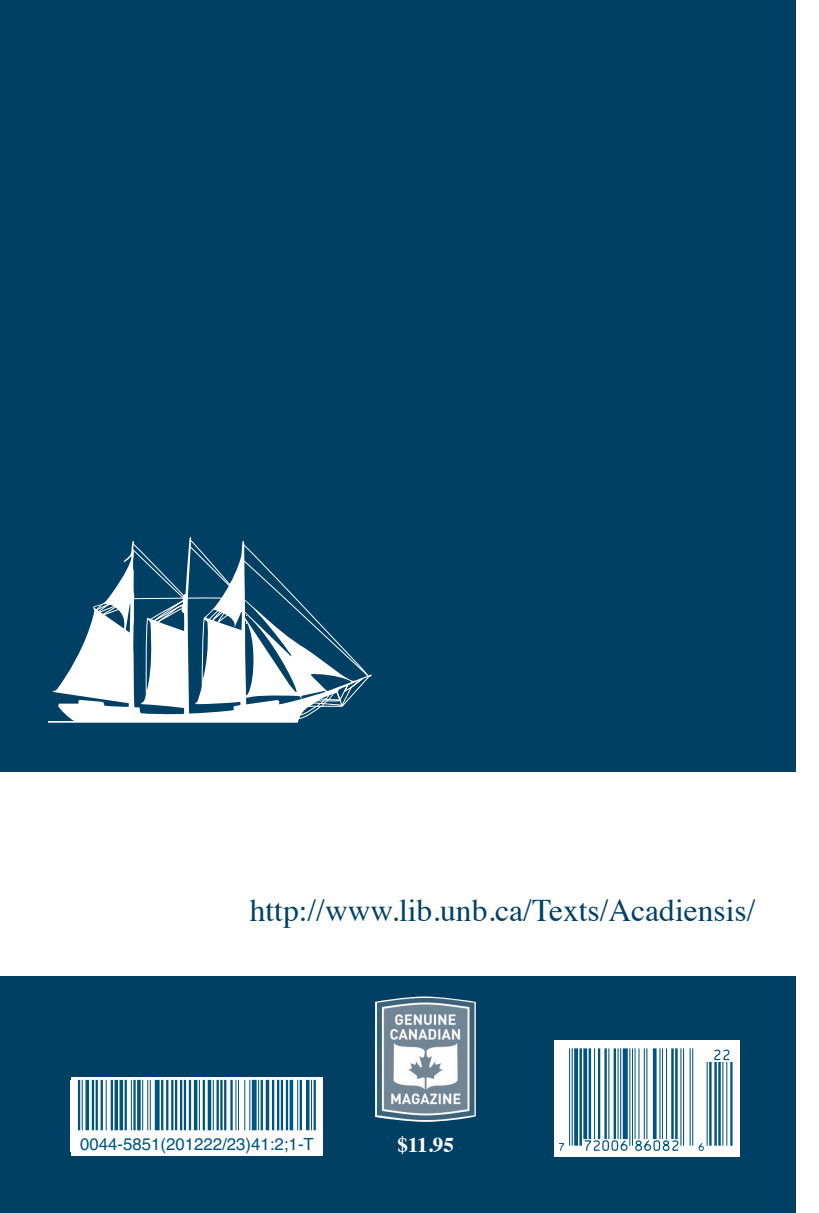
<style>
.page{position:relative;width:819px;height:1213px;background:#fff}
.page>*{position:absolute;margin:0;border:0;box-sizing:border-box;transform-origin:0 0}
.t1{font:31.5px "Times";color:#004065}
.t2{font:700 21px "Times";color:#fff}
.t3{font:16.8px "Helvetica";color:#005480}
</style>
<div class="page">
<div style="left:0;top:0;width:795px;height:772px;background:#004065"></div>
<svg style="left:48px;top:537px;width:324px;height:186px"></svg>
<div style="left:0;top:976px;width:795px;height:237px;background:#004065"></div>
<div style="left:71px;top:1077px;width:252px;height:79px;background:#fff"></div>
<svg style="left:77px;top:1080px;width:239px;height:51px"></svg>
<hr style="left:78px;top:1080px;width:2px;height:50px;background:#005480">
<hr style="left:82px;top:1080px;width:1px;height:50px;background:#005480">
<svg style="left:85px;top:1080px;width:4px;height:50px"></svg>
<hr style="left:92px;top:1080px;width:2px;height:50px;background:#005480">
<hr style="left:96px;top:1080px;width:2px;height:50px;background:#005480">
<hr style="left:101px;top:1080px;width:2px;height:50px;background:#005480">
<hr style="left:106px;top:1080px;width:1px;height:50px;background:#005480">
<hr style="left:111px;top:1080px;width:2px;height:50px;background:#005480">
<hr style="left:115px;top:1080px;width:3px;height:50px;background:#005480">
<hr style="left:120px;top:1080px;width:3px;height:50px;background:#005480">
<hr style="left:125px;top:1080px;width:2px;height:50px;background:#005480">
<hr style="left:131px;top:1080px;width:1px;height:50px;background:#005480">
<hr style="left:133px;top:1080px;width:3px;height:50px;background:#005480">
<svg style="left:137px;top:1080px;width:4px;height:50px"></svg>
<hr style="left:142px;top:1080px;width:1px;height:50px;background:#005480">
<hr style="left:147px;top:1080px;width:1px;height:50px;background:#005480">
<hr style="left:150px;top:1080px;width:1px;height:50px;background:#005480">
<div style="left:155px;top:1080px;width:5px;height:50px;background:#005480"></div>
<hr style="left:161px;top:1080px;width:2px;height:50px;background:#005480">
<hr style="left:166px;top:1080px;width:2px;height:50px;background:#005480">
<hr style="left:171px;top:1080px;width:2px;height:50px;background:#005480">
<hr style="left:175px;top:1080px;width:2px;height:50px;background:#005480">
<hr style="left:180px;top:1080px;width:2px;height:50px;background:#005480">
<hr style="left:184px;top:1080px;width:2px;height:50px;background:#005480">
<hr style="left:189px;top:1080px;width:2px;height:50px;background:#005480">
<hr style="left:194px;top:1080px;width:3px;height:50px;background:#005480">
<hr style="left:199px;top:1080px;width:1px;height:50px;background:#005480">
<hr style="left:203px;top:1080px;width:2px;height:50px;background:#005480">
<hr style="left:208px;top:1080px;width:3px;height:50px;background:#005480">
<hr style="left:213px;top:1080px;width:1px;height:50px;background:#005480">
<hr style="left:217px;top:1080px;width:2px;height:50px;background:#005480">
<hr style="left:220px;top:1080px;width:3px;height:50px;background:#005480">
<hr style="left:224px;top:1080px;width:2px;height:50px;background:#005480">
<hr style="left:230px;top:1080px;width:3px;height:50px;background:#005480">
<hr style="left:235px;top:1080px;width:1px;height:50px;background:#005480">
<hr style="left:244px;top:1080px;width:1px;height:50px;background:#005480">
<hr style="left:238px;top:1080px;width:1px;height:50px;background:#005480">
<hr style="left:249px;top:1080px;width:1px;height:50px;background:#005480">
<div style="left:252px;top:1080px;width:5px;height:50px;background:#005480"></div>
<hr style="left:258px;top:1080px;width:1px;height:50px;background:#005480">
<hr style="left:261px;top:1080px;width:2px;height:50px;background:#005480">
<hr style="left:266px;top:1080px;width:3px;height:50px;background:#005480">
<hr style="left:272px;top:1080px;width:2px;height:50px;background:#005480">
<hr style="left:277px;top:1080px;width:2px;height:50px;background:#005480">
<hr style="left:281px;top:1080px;width:2px;height:50px;background:#005480">
<hr style="left:286px;top:1080px;width:2px;height:50px;background:#005480">
<hr style="left:290px;top:1080px;width:3px;height:50px;background:#005480">
<hr style="left:297px;top:1080px;width:1px;height:50px;background:#005480">
<hr style="left:300px;top:1080px;width:2px;height:50px;background:#005480">
<svg style="left:306px;top:1080px;width:4px;height:50px"></svg>
<hr style="left:311px;top:1080px;width:1px;height:50px;background:#005480">
<hr style="left:314px;top:1080px;width:2px;height:50px;background:#005480">
<div style="left:554px;top:1040px;width:186px;height:116px;background:#fff"></div>
<svg style="left:569px;top:1048px;width:164px;height:98px"></svg>
<hr style="left:569px;top:1048px;width:1px;height:97px;background:#005480">
<hr style="left:572px;top:1048px;width:1px;height:97px;background:#005480">
<svg style="left:574px;top:1048px;width:4px;height:97px"></svg>
<hr style="left:579px;top:1048px;width:3px;height:97px;background:#005480">
<svg style="left:583px;top:1048px;width:4px;height:91px"></svg>
<hr style="left:589px;top:1048px;width:2px;height:91px;background:#005480">
<hr style="left:594px;top:1048px;width:1px;height:91px;background:#005480">
<hr style="left:598px;top:1048px;width:2px;height:91px;background:#005480">
<hr style="left:604px;top:1048px;width:3px;height:91px;background:#005480">
<hr style="left:608px;top:1048px;width:1px;height:91px;background:#005480">
<hr style="left:614px;top:1048px;width:2px;height:91px;background:#005480">
<hr style="left:618px;top:1048px;width:1px;height:91px;background:#005480">
<hr style="left:620px;top:1048px;width:1px;height:91px;background:#005480">
<div style="left:623px;top:1048px;width:5px;height:91px;background:#005480"></div>
<hr style="left:629px;top:1048px;width:1px;height:97px;background:#005480">
<hr style="left:632px;top:1048px;width:1px;height:97px;background:#005480">
<hr style="left:635px;top:1048px;width:1px;height:91px;background:#005480">
<hr style="left:639px;top:1048px;width:1px;height:91px;background:#005480">
<hr style="left:644px;top:1048px;width:1px;height:91px;background:#005480">
<hr style="left:646px;top:1048px;width:1px;height:91px;background:#005480">
<svg style="left:653px;top:1048px;width:4px;height:91px"></svg>
<hr style="left:659px;top:1048px;width:2px;height:91px;background:#005480">
<hr style="left:662px;top:1048px;width:1px;height:91px;background:#005480">
<hr style="left:666px;top:1048px;width:1px;height:91px;background:#005480">
<hr style="left:671px;top:1048px;width:3px;height:91px;background:#005480">
<hr style="left:675px;top:1048px;width:3px;height:91px;background:#005480">
<hr style="left:680px;top:1048px;width:1px;height:97px;background:#005480">
<hr style="left:683px;top:1048px;width:1px;height:97px;background:#005480">
<hr style="left:690px;top:1048px;width:1px;height:97px;background:#005480">
<hr style="left:692px;top:1048px;width:1px;height:97px;background:#005480">
<hr style="left:707px;top:1062px;width:1px;height:83px;background:#005480">
<hr style="left:709px;top:1062px;width:3px;height:83px;background:#005480">
<hr style="left:714px;top:1062px;width:3px;height:83px;background:#005480">
<hr style="left:718px;top:1062px;width:3px;height:83px;background:#005480">
<hr style="left:722px;top:1062px;width:1px;height:83px;background:#005480">
<hr style="left:726px;top:1062px;width:1px;height:83px;background:#005480">
<hr style="left:730px;top:1062px;width:3px;height:83px;background:#005480">
<svg style="left:559px;top:1143px;width:6px;height:8px"></svg>
<svg style="left:584px;top:1139px;width:44px;height:12px"></svg>
<svg style="left:635px;top:1139px;width:44px;height:12px"></svg>
<svg style="left:698px;top:1142px;width:6px;height:9px"></svg>
<svg style="left:713px;top:1049px;width:17px;height:11px"></svg>
<img style="left:375px;top:996px;width:101px;height:126px">
<p class="t1" style="left:250px;top:897px;width:507px">http://www.lib.unb.ca/Texts/Acadiensis/</p>
<p class="t3" style="left:80px;top:1131px;width:235px">0044-5851(201222/23)41:2;1-T</p>
<p class="t2" style="left:397px;top:1136px;width:58px">$11.95</p>
</div>
